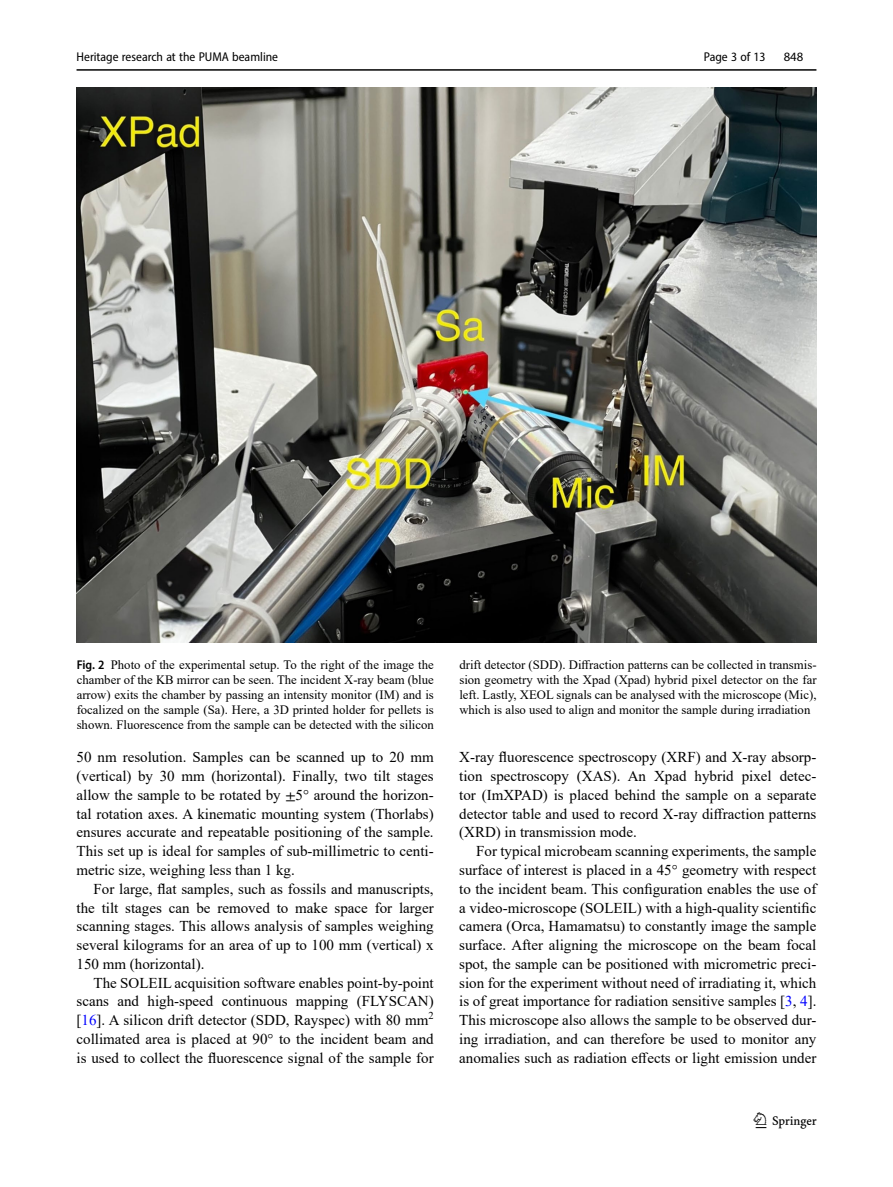
<style>
.page{position:relative;width:893px;height:1187px;background:#fff}
.page>*{position:absolute;margin:0;border:0;box-sizing:border-box;transform-origin:0 0}
.t1{font:22.5px "Springnew";color:#000}
.Body_Text_Indent{font:15px/18.8px "Times New Roman";color:#000;text-align:justify}
.Figure_Caption{font:12.75px/15px "Times New Roman";color:#000;text-align:justify}
.t2{font:semi-condensed 12.75px "Myriad Pro";color:#000}
.t3{font:12.75px "Myriad Pro";color:#000}
.s1{font-family:"Myriad Pro";font-weight:600;font-stretch:semi-condensed}
.s2{font-family:"STIX"}
.s3{color:#00f}
</style>
<div class="page">
<hr style="left:77px;top:69px;width:739px;height:2px;background:#000">
<img style="left:77px;top:87px;width:740px;height:555px">
<p class="t2" style="left:77px;top:49px;width:203px">Heritage research at the PUMA beamline</p>
<p class="t2" style="left:704px;top:49px;width:63px">Page 3 of 13</p>
<p class="t3" style="left:784px;top:48px;width:21px">848</p>
<p class="Figure_Caption" style="left:77px;top:657px;width:359px"><span class="s1">Fig. 2</span> Photo of the experimental setup. To the right of the image the chamber of the KB mirror can be seen. The incident X-ray beam (blue arrow) exits the chamber by passing an intensity monitor (IM) and is focalized on the sample (Sa). Here, a 3D printed holder for pellets is shown. Fluorescence from the sample can be detected with the silicon</p>
<p class="Figure_Caption" style="left:459px;top:657px;width:359px">drift detector (SDD). Diffraction patterns can be collected in transmis&shy;sion geometry with the Xpad (Xpad) hybrid pixel detector on the far left. Lastly, XEOL signals can be analysed with the microscope (Mic), which is also used to align and monitor the sample during irradiation</p>
<p class="Body_Text_Indent" style="left:77px;top:747px;width:359px">50 nm resolution. Samples can be scanned up to 20 mm (vertical) by 30 mm (horizontal). Finally, two tilt stages allow the sample to be rotated by <span class="s2">±</span>5° around the horizon&shy;tal rotation axes. A kinematic mounting system (Thorlabs) ensures accurate and repeatable positioning of the sample.<br>This set up is ideal for samples of sub-millimetric to centi&shy;metric size, weighing less than 1 kg.</p>
<p class="Body_Text_Indent" style="left:77px;top:878px;width:359px;text-indent:17px">For large, flat samples, such as fossils and manuscripts, the tilt stages can be removed to make space for larger scanning stages. This allows analysis of samples weighing several kilograms for an area of up to 100 mm (vertical) x 150 mm (horizontal).</p>
<p class="Body_Text_Indent" style="left:77px;top:972px;width:359px;text-indent:17px">The SOLEIL acquisition software enables point-by-point scans and high-speed continuous mapping (FLYSCAN) [<span class="s3">16</span>]. A silicon drift detector (SDD, Rayspec) with 80 mm<sup>2 </sup>collimated area is placed at 90° to the incident beam and is used to collect the fluorescence signal of the sample for</p>
<p class="Body_Text_Indent" style="left:459px;top:747px;width:359px">X-ray fluorescence spectroscopy (XRF) and X-ray absorp&shy;tion spectroscopy (XAS). An Xpad hybrid pixel detec&shy;tor (ImXPAD) is placed behind the sample on a separate detector table and used to record X-ray diffraction patterns (XRD) in transmission mode.</p>
<p class="Body_Text_Indent" style="left:459px;top:841px;width:359px;text-indent:17px">For typical microbeam scanning experiments, the sample surface of interest is placed in a 45° geometry with respect to the incident beam. This configuration enables the use of a video-microscope (SOLEIL) with a high-quality scientific camera (Orca, Hamamatsu) to constantly image the sample surface. After aligning the microscope on the beam focal spot, the sample can be positioned with micrometric preci&shy;sion for the experiment without need of irradiating it, which is of great importance for radiation sensitive samples [<span class="s3">3</span>, <span class="s3">4</span>].<br>This microscope also allows the sample to be observed dur&shy;ing irradiation, and can therefore be used to monitor any anomalies such as radiation effects or light emission under</p>
<h1 class="t1" style="left:756px;top:1107px;width:63px">1 3</h1>
</div>
